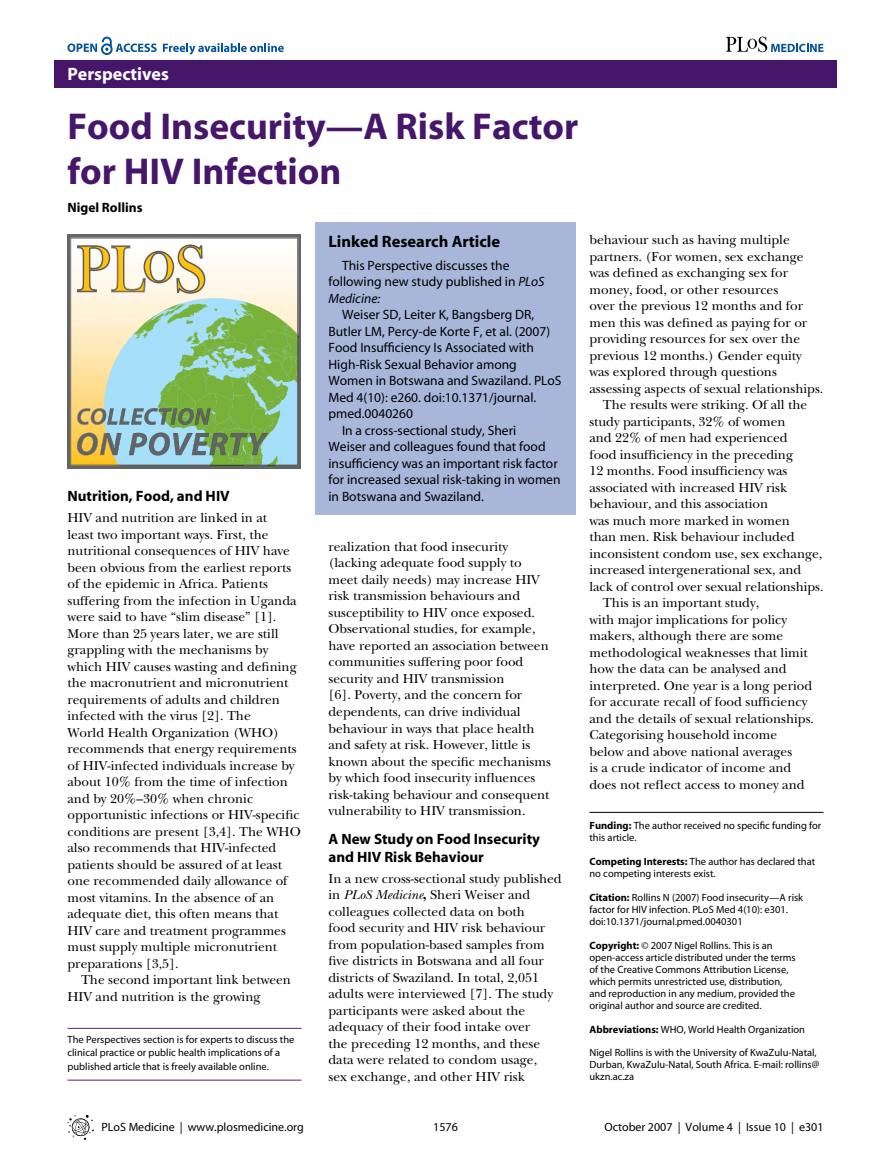
<style>
.page{position:relative;width:891px;height:1175px;background:#fff}
.page>*{position:absolute;margin:0;border:0;box-sizing:border-box;transform-origin:0 0}
.t1{font:700 37.5px/45px "P Lo S Sans";color:#46166b}
.t2{font:700 18px "P Lo S Sans";color:#fff}
.t3{font:700 16.5px "P Lo S Sans";color:#000}
.t4{font:700 15px/18px "P Lo S Sans";color:#000}
.t5{font:500 13.5px/16.5px "PLB Iserif";color:#000}
.t6{font:13.5px/16.5px "P Lo S Sans";color:#000}
.t7{font:700 13.5px "P Lo S Sans";color:#000}
.t8{font:12px "P Lo S Sans";color:#000}
.t9{font:10.5px/12px "P Lo S Sans";color:#000}
.s1{font-style:italic}
.s2{font-weight:700}
</style>
<div class="page">
<svg style="left:68px;top:1115px;width:26px;height:24px"></svg>
<div style="left:54px;top:61px;width:783px;height:27px;background:#46166b"></div>
<svg style="left:163px;top:43px;width:121px;height:12px"></svg>
<svg style="left:68px;top:37px;width:89px;height:18px"></svg>
<svg style="left:726px;top:37px;width:98px;height:15px"></svg>
<div style="left:315px;top:222px;width:261px;height:292px;background:#a8b6d9"></div>
<hr style="left:68px;top:1028px;width:234px;height:1px;background:#46166b">
<hr style="left:68px;top:1079px;width:234px;height:1px;background:#46166b">
<hr style="left:590px;top:812px;width:234px;height:1px;background:#000">
<div style="left:68px;top:235px;width:233px;height:233px;border:4px solid #636466"></div>
<svg style="left:70px;top:237px;width:228px;height:228px"></svg>
<svg style="left:76px;top:244px;width:224px;height:223px;background:#b5cda8"></svg>
<h2 class="t2" style="left:68px;top:67px;width:103px">Perspectives</h2>
<h1 class="t1" style="left:68px;top:107px;width:512px">Food Insecurity—A Risk Factor for HIV Infection</h1>
<p class="t7" style="left:68px;top:202px;width:77px">Nigel Rollins</p>
<p class="t3" style="left:328px;top:235px;width:173px">Linked Research Article</p>
<p class="t6" style="left:328px;top:258px;width:218px;text-indent:14px">This Perspective discusses the following new study published in <span class="s1">PLoS<br>Medicine:</span></p>
<p class="t6" style="left:342px;top:308px;width:194px">Weiser SD, Leiter K, Bangsberg DR,</p>
<p class="t6" style="left:328px;top:324px;width:223px">Butler LM, Percy-de Korte F, et al. (2007)</p>
<p class="t6" style="left:328px;top:341px;width:207px">Food Insufficiency Is Associated with</p>
<p class="t6" style="left:328px;top:357px;width:190px">High-Risk Sexual Behavior among</p>
<p class="t6" style="left:328px;top:374px;width:235px">Women in Botswana and Swaziland. PLoS</p>
<p class="t6" style="left:328px;top:390px;width:209px">Med 4(10): e260. doi:10.1371/journal.</p>
<p class="t6" style="left:328px;top:407px;width:86px">pmed.0040260</p>
<p class="t6" style="left:342px;top:423px;width:176px">In a cross-sectional study, Sheri</p>
<p class="t6" style="left:328px;top:440px;width:219px">Weiser and colleagues found that food</p>
<p class="t6" style="left:328px;top:456px;width:231px">insufficiency was an important risk factor</p>
<p class="t6" style="left:328px;top:473px;width:234px">for increased sexual risk-taking in women</p>
<p class="t6" style="left:328px;top:489px;width:157px">in Botswana and Swaziland.</p>
<p class="t4" style="left:68px;top:489px;width:164px">Nutrition, Food, and HIV</p>
<p class="t5" style="left:68px;top:510px;width:235px">HIV and nutrition are linked in at<br>least two important ways. First, the nutritional consequences of HIV have been obvious from the earliest reports of the epidemic in Africa. Patients suffering from the infection in Uganda were said to have “slim disease” [1].<br>More than 25 years later, we are still grappling with the mechanisms by which HIV causes wasting and defining the macronutrient and micronutrient requirements of adults and children infected with the virus [2]. The<br>World Health Organization (WHO) recommends that energy requirements of HIV-infected individuals increase by about 10% from the time of infection and by 20%–30% when chronic opportunistic infections or HIV-specific conditions are present [3,4]. The WHO also recommends that HIV-infected patients should be assured of at least one recommended daily allowance of most vitamins. In the absence of an adequate diet, this often means that HIV care and treatment programmes must supply multiple micronutrient preparations [3,5].</p>
<p class="t5" style="left:68px;top:972px;width:225px;text-indent:14px">The second important link between<br>HIV and nutrition is the growing</p>
<p class="t5" style="left:328px;top:539px;width:224px">realization that food insecurity (lacking adequate food supply to meet daily needs) may increase HIV risk transmission behaviours and susceptibility to HIV once exposed.<br>Observational studies, for example, have reported an association between communities suffering poor food security and HIV transmission<br>[6]. Poverty, and the concern for dependents, can drive individual behaviour in ways that place health and safety at risk. However, little is known about the specific mechanisms by which food insecurity influences risk-taking behaviour and consequent vulnerability to HIV transmission.</p>
<p class="t4" style="left:328px;top:831px;width:213px">A New Study on Food Insecurity and HIV Risk Behaviour</p>
<p class="t5" style="left:328px;top:871px;width:235px">In a new cross-sectional study published in <span class="s1">PLoS Medicine</span><span class="s2">,</span> Sheri Weiser and colleagues collected data on both<br>food security and HIV risk behaviour from population-based samples from five districts in Botswana and all four districts of Swaziland. In total, 2,051 adults were interviewed [7]. The study participants were asked about the adequacy of their food intake over<br>the preceding 12 months, and these data were related to condom usage,<br>sex exchange, and other HIV risk</p>
<p class="t9" style="left:68px;top:1033px;width:228px;line-height:13.5px">The Perspectives section is for experts to discuss the clinical practice or public health implications of a published article that is freely available online.</p>
<p class="t5" style="left:589px;top:232px;width:202px">behaviour such as having multiple</p>
<p class="t5" style="left:589px;top:249px;width:216px">partners. (For women, sex exchange</p>
<p class="t5" style="left:589px;top:265px;width:200px">was defined as exchanging sex for</p>
<p class="t5" style="left:589px;top:282px;width:190px">money, food, or other resources</p>
<p class="t5" style="left:589px;top:298px;width:215px">over the previous 12 months and for</p>
<p class="t5" style="left:589px;top:315px;width:219px">men this was defined as paying for or</p>
<p class="t5" style="left:589px;top:331px;width:212px">providing resources for sex over the</p>
<p class="t5" style="left:589px;top:348px;width:214px">previous 12 months.) Gender equity</p>
<p class="t5" style="left:589px;top:364px;width:189px">was explored through questions</p>
<p class="t5" style="left:589px;top:381px;width:235px">assessing aspects of sexual relationships.</p>
<p class="t5" style="left:603px;top:397px;width:206px">The results were striking. Of all the</p>
<p class="t5" style="left:589px;top:414px;width:198px">study participants, 32% of women</p>
<p class="t5" style="left:589px;top:430px;width:200px">and 22% of men had experienced</p>
<p class="t5" style="left:589px;top:447px;width:205px">food insufficiency in the preceding</p>
<p class="t5" style="left:589px;top:463px;width:200px">12 months. Food insufficiency was</p>
<p class="t5" style="left:589px;top:480px;width:199px">associated with increased HIV risk</p>
<p class="t5" style="left:589px;top:496px;width:180px">behaviour, and this association</p>
<p class="t5" style="left:589px;top:513px;width:202px">was much more marked in women</p>
<p class="t5" style="left:589px;top:529px;width:207px">than men. Risk behaviour included</p>
<p class="t5" style="left:589px;top:546px;width:234px">inconsistent condom use, sex exchange,</p>
<p class="t5" style="left:589px;top:562px;width:213px">increased intergenerational sex, and</p>
<p class="t5" style="left:589px;top:579px;width:236px">lack of control over sexual relationships.</p>
<p class="t5" style="left:603px;top:595px;width:158px">This is an important study,</p>
<p class="t5" style="left:589px;top:612px;width:199px">with major implications for policy</p>
<p class="t5" style="left:589px;top:628px;width:195px">makers, although there are some</p>
<p class="t5" style="left:589px;top:645px;width:220px">methodological weaknesses that limit</p>
<p class="t5" style="left:589px;top:661px;width:199px">how the data can be analysed and</p>
<p class="t5" style="left:589px;top:678px;width:224px">interpreted. One year is a long period</p>
<p class="t5" style="left:589px;top:694px;width:219px">for accurate recall of food sufficiency</p>
<p class="t5" style="left:589px;top:711px;width:226px">and the details of sexual relationships.</p>
<p class="t5" style="left:589px;top:727px;width:189px">Categorising household income</p>
<p class="t5" style="left:589px;top:744px;width:204px">below and above national averages</p>
<p class="t5" style="left:589px;top:760px;width:203px">is a crude indicator of income and</p>
<p class="t5" style="left:589px;top:777px;width:217px">does not reflect access to money and</p>
<p class="t9" style="left:590px;top:820px;width:233px"><span class="s2">Funding:</span> The author received no specific funding for this article.</p>
<p class="t9" style="left:590px;top:856px;width:227px"><span class="s2">Competing Interests:</span> The author has declared that no competing interests exist.</p>
<p class="t9" style="left:590px;top:892px;width:215px"><span class="s2">Citation:</span> Rollins N (2007) Food insecurity—A risk factor for HIV infection. PLoS Med 4(10): e301. doi:10.1371/journal.pmed.0040301</p>
<p class="t9" style="left:590px;top:940px;width:208px"><span class="s2">Copyright:</span> © 2007 Nigel Rollins. This is an open-access article distributed under the terms of the Creative Commons Attribution License, which permits unrestricted use, distribution, and reproduction in any medium, provided the original author and source are credited.</p>
<p class="t9" style="left:590px;top:1024px;width:217px"><span class="s2">Abbreviations:</span> WHO, World Health Organization</p>
<p class="t9" style="left:590px;top:1047px;width:231px">Nigel Rollins is with the University of KwaZulu-Natal,<br>Durban, KwaZulu-Natal, South Africa. E-mail: rollins@ ukzn.ac.za</p>
<p class="t8" style="left:102px;top:1122px;width:204px">PLoS Medicine | www.plosmedicine.org</p>
<p class="t8" style="left:433px;top:1122px;width:26px">1576</p>
<p class="t8" style="left:604px;top:1122px;width:221px">October 2007 | Volume 4 | Issue 10 | e301</p>
</div>
